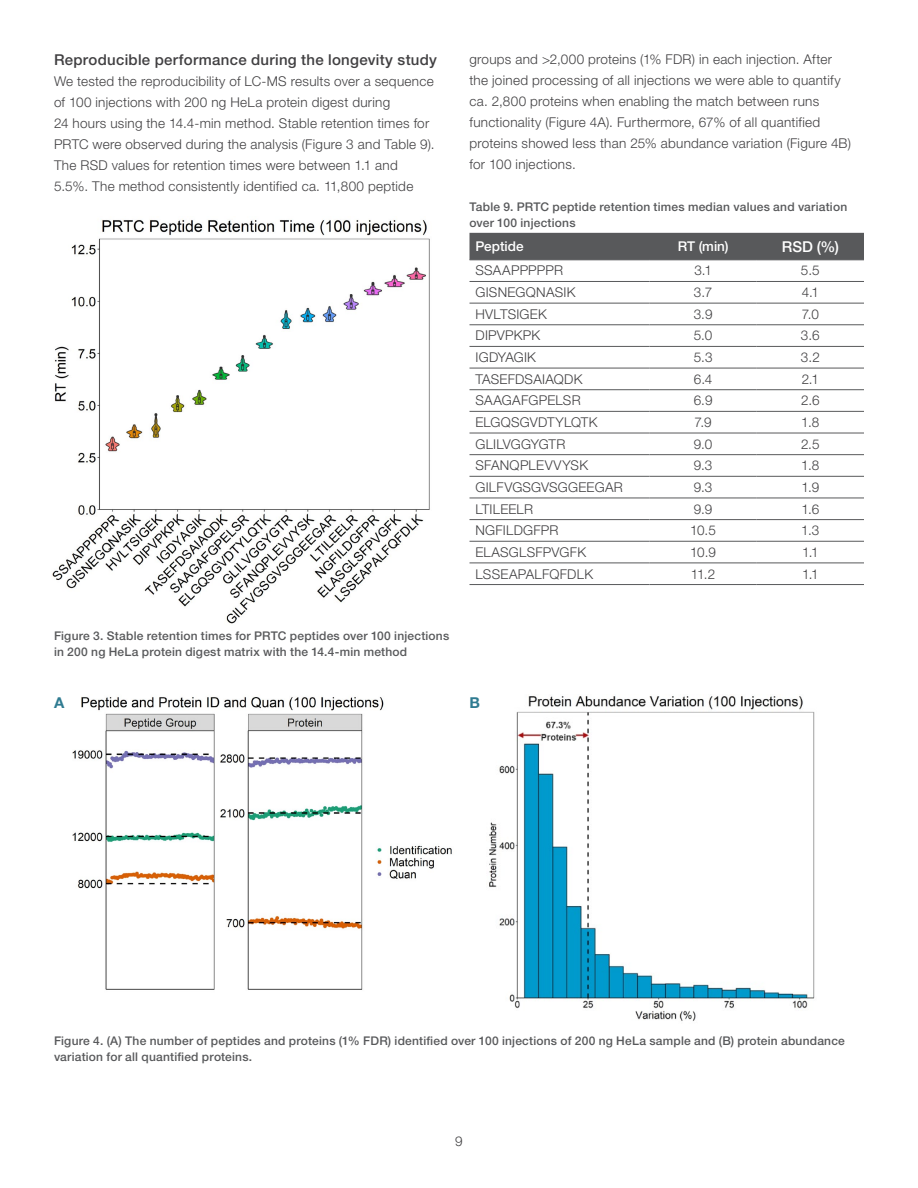
<style>
.page{position:relative;width:918px;height:1188px;background:#fff}
.page>*{position:absolute;margin:0;border:0;box-sizing:border-box;transform-origin:0 0}
.t1{font:500 15px "Helvetica Neue LTW1 G";letter-spacing:.02em;color:#414042}
.t2{font:500 15px "Helvetica Neue LTW1 G";color:#fff}
.t3{font:700 15px "Helvetica Neue LTW1 G";color:#2f7b91}
.t4{font:300 13.5px/21px "Helvetica Neue LTW1 G";letter-spacing:.02em;color:#414042}
.t5{font:500 13.5px "Helvetica Neue LTW1 G";letter-spacing:.005em;color:#fff}
.t6{font:500 12px/15.8px "Helvetica Neue LTW1 G";letter-spacing:.015em;color:#58595b}
</style>
<div class="page">
<img style="left:52px;top:219px;width:378px;height:405px">
<div style="left:470px;top:233px;width:394px;height:27px;background:#58595b"></div>
<hr style="left:470px;top:281px;width:180px;height:1px;background:#58595b">
<hr style="left:650px;top:281px;width:107px;height:1px;background:#58595b">
<hr style="left:757px;top:281px;width:107px;height:1px;background:#58595b">
<hr style="left:470px;top:303px;width:180px;height:1px;background:#58595b">
<hr style="left:650px;top:303px;width:107px;height:1px;background:#58595b">
<hr style="left:757px;top:303px;width:107px;height:1px;background:#58595b">
<hr style="left:470px;top:325px;width:180px;height:1px;background:#58595b">
<hr style="left:650px;top:325px;width:107px;height:1px;background:#58595b">
<hr style="left:757px;top:325px;width:107px;height:1px;background:#58595b">
<hr style="left:470px;top:346px;width:180px;height:1px;background:#58595b">
<hr style="left:650px;top:346px;width:107px;height:1px;background:#58595b">
<hr style="left:757px;top:346px;width:107px;height:1px;background:#58595b">
<hr style="left:470px;top:260px;width:180px;height:1px;background:#58595b">
<hr style="left:650px;top:260px;width:107px;height:1px;background:#58595b">
<hr style="left:757px;top:260px;width:107px;height:1px;background:#58595b">
<hr style="left:470px;top:368px;width:180px;height:1px;background:#58595b">
<hr style="left:650px;top:368px;width:107px;height:1px;background:#58595b">
<hr style="left:757px;top:368px;width:107px;height:1px;background:#58595b">
<hr style="left:470px;top:389px;width:180px;height:1px;background:#58595b">
<hr style="left:470px;top:411px;width:180px;height:1px;background:#58595b">
<hr style="left:470px;top:433px;width:180px;height:1px;background:#58595b">
<hr style="left:470px;top:454px;width:180px;height:1px;background:#58595b">
<hr style="left:470px;top:476px;width:180px;height:1px;background:#58595b">
<hr style="left:470px;top:498px;width:180px;height:1px;background:#58595b">
<hr style="left:470px;top:519px;width:180px;height:1px;background:#58595b">
<hr style="left:470px;top:541px;width:180px;height:1px;background:#58595b">
<hr style="left:470px;top:563px;width:180px;height:1px;background:#58595b">
<hr style="left:470px;top:584px;width:180px;height:1px;background:#58595b">
<hr style="left:650px;top:389px;width:107px;height:1px;background:#58595b">
<hr style="left:757px;top:389px;width:107px;height:1px;background:#58595b">
<hr style="left:650px;top:411px;width:107px;height:1px;background:#58595b">
<hr style="left:757px;top:411px;width:107px;height:1px;background:#58595b">
<hr style="left:650px;top:433px;width:107px;height:1px;background:#58595b">
<hr style="left:757px;top:433px;width:107px;height:1px;background:#58595b">
<hr style="left:650px;top:454px;width:107px;height:1px;background:#58595b">
<hr style="left:757px;top:454px;width:107px;height:1px;background:#58595b">
<hr style="left:650px;top:476px;width:107px;height:1px;background:#58595b">
<hr style="left:757px;top:476px;width:107px;height:1px;background:#58595b">
<hr style="left:650px;top:498px;width:107px;height:1px;background:#58595b">
<hr style="left:757px;top:498px;width:107px;height:1px;background:#58595b">
<hr style="left:650px;top:519px;width:107px;height:1px;background:#58595b">
<hr style="left:757px;top:519px;width:107px;height:1px;background:#58595b">
<hr style="left:650px;top:541px;width:107px;height:1px;background:#58595b">
<hr style="left:757px;top:541px;width:107px;height:1px;background:#58595b">
<hr style="left:650px;top:563px;width:107px;height:1px;background:#58595b">
<hr style="left:757px;top:563px;width:107px;height:1px;background:#58595b">
<hr style="left:650px;top:584px;width:107px;height:1px;background:#58595b">
<hr style="left:757px;top:584px;width:107px;height:1px;background:#58595b">
<img style="left:81px;top:697px;width:371px;height:293px">
<img style="left:72px;top:711px;width:147px;height:279px">
<img style="left:489px;top:696px;width:326px;height:325px">
<p class="t1" style="left:54px;top:50px;width:385px">Reproducible performance during the longevity study</p>
<p class="t4" style="left:54px;top:70px;width:382px">We tested the reproducibility of LC-MS results over a sequence of 100 injections with 200 ng HeLa protein digest during<br>24 hours using the 14.4-min method. Stable retention times for PRTC were observed during the analysis (Figure 3 and Table 9).<br>The RSD values for retention times were between 1.1 and 5.5%. The method consistently identified ca. 11,800 peptide</p>
<p class="t4" style="left:470px;top:48px;width:383px">groups and &gt;2,000 proteins (1% FDR) in each injection. After the joined processing of all injections we were able to quantify ca. 2,800 proteins when enabling the match between runs functionality (Figure 4A). Furthermore, 67% of all quantified proteins showed less than 25% abundance variation (Figure 4B) for 100 injections.</p>
<p class="t6" style="left:470px;top:199px;width:379px">Table 9. PRTC peptide retention times median values and variation over 100 injections</p>
<p class="t5" style="left:476px;top:238px;width:50px">Peptide</p>
<p class="t5" style="left:678px;top:238px;width:52px">RT (min)</p>
<p class="t2" style="left:782px;top:237px;width:58px">RSD (%)</p>
<p class="t4" style="left:476px;top:260px;width:89px">SSAAPPPPPR</p>
<p class="t4" style="left:694px;top:260px;width:19px">3.1</p>
<p class="t4" style="left:801px;top:260px;width:20px">5.5</p>
<p class="t4" style="left:476px;top:282px;width:101px">GISNEGQNASIK</p>
<p class="t4" style="left:694px;top:282px;width:20px">3.7</p>
<p class="t4" style="left:802px;top:282px;width:19px">4.1</p>
<p class="t4" style="left:476px;top:303px;width:73px">HVLTSIGEK</p>
<p class="t4" style="left:694px;top:303px;width:20px">3.9</p>
<p class="t4" style="left:802px;top:303px;width:19px">7.0</p>
<p class="t4" style="left:475px;top:325px;width:66px">DIPVPKPK</p>
<p class="t4" style="left:694px;top:325px;width:20px">5.0</p>
<p class="t4" style="left:801px;top:325px;width:20px">3.6</p>
<p class="t4" style="left:475px;top:347px;width:62px">IGDYAGIK</p>
<p class="t4" style="left:694px;top:347px;width:20px">5.3</p>
<p class="t4" style="left:801px;top:347px;width:21px">3.2</p>
<p class="t4" style="left:475px;top:368px;width:108px">TASEFDSAIAQDK</p>
<p class="t4" style="left:694px;top:368px;width:20px">6.4</p>
<p class="t4" style="left:802px;top:368px;width:19px">2.1</p>
<p class="t4" style="left:475px;top:390px;width:107px">SAAGAFGPELSR</p>
<p class="t4" style="left:694px;top:390px;width:20px">6.9</p>
<p class="t4" style="left:801px;top:390px;width:20px">2.6</p>
<p class="t4" style="left:475px;top:412px;width:124px">ELGQSGVDTYLQTK</p>
<p class="t4" style="left:694px;top:412px;width:19px">7.9</p>
<p class="t4" style="left:801px;top:412px;width:20px">1.8</p>
<p class="t4" style="left:475px;top:433px;width:91px">GLILVGGYGTR</p>
<p class="t4" style="left:694px;top:433px;width:20px">9.0</p>
<p class="t4" style="left:801px;top:433px;width:20px">2.5</p>
<p class="t4" style="left:475px;top:455px;width:114px">SFANQPLEVVYSK</p>
<p class="t4" style="left:694px;top:455px;width:20px">9.3</p>
<p class="t4" style="left:801px;top:455px;width:20px">1.8</p>
<p class="t4" style="left:475px;top:477px;width:149px">GILFVGSGVSGGEEGAR</p>
<p class="t4" style="left:694px;top:477px;width:20px">9.3</p>
<p class="t4" style="left:801px;top:477px;width:19px">1.9</p>
<p class="t4" style="left:475px;top:498px;width:59px">LTILEELR</p>
<p class="t4" style="left:694px;top:498px;width:20px">9.9</p>
<p class="t4" style="left:801px;top:498px;width:19px">1.6</p>
<p class="t4" style="left:475px;top:520px;width:85px">NGFILDGFPR</p>
<p class="t4" style="left:690px;top:520px;width:27px">10.5</p>
<p class="t4" style="left:801px;top:520px;width:20px">1.3</p>
<p class="t4" style="left:475px;top:542px;width:112px">ELASGLSFPVGFK</p>
<p class="t4" style="left:690px;top:542px;width:27px">10.9</p>
<p class="t4" style="left:802px;top:542px;width:18px">1.1</p>
<p class="t4" style="left:475px;top:563px;width:119px">LSSEAPALFQFDLK</p>
<p class="t4" style="left:691px;top:563px;width:26px">11.2</p>
<p class="t4" style="left:802px;top:563px;width:18px">1.1</p>
<p class="t6" style="left:54px;top:628px;width:397px">Figure 3. Stable retention times for PRTC peptides over 100 injections in 200 ng HeLa protein digest matrix with the 14.4-min method</p>
<p class="t3" style="left:54px;top:694px;width:12px">A</p>
<p class="t3" style="left:470px;top:694px;width:12px">B</p>
<p class="t6" style="left:54px;top:1033px;width:792px">Figure 4. (A) The number of peptides and proteins (1% FDR) identified over 100 injections of 200 ng HeLa sample and (B) protein abundance variation for all quantified proteins.</p>
<p class="t4" style="left:455px;top:1131px;width:9px">9</p>
</div>
